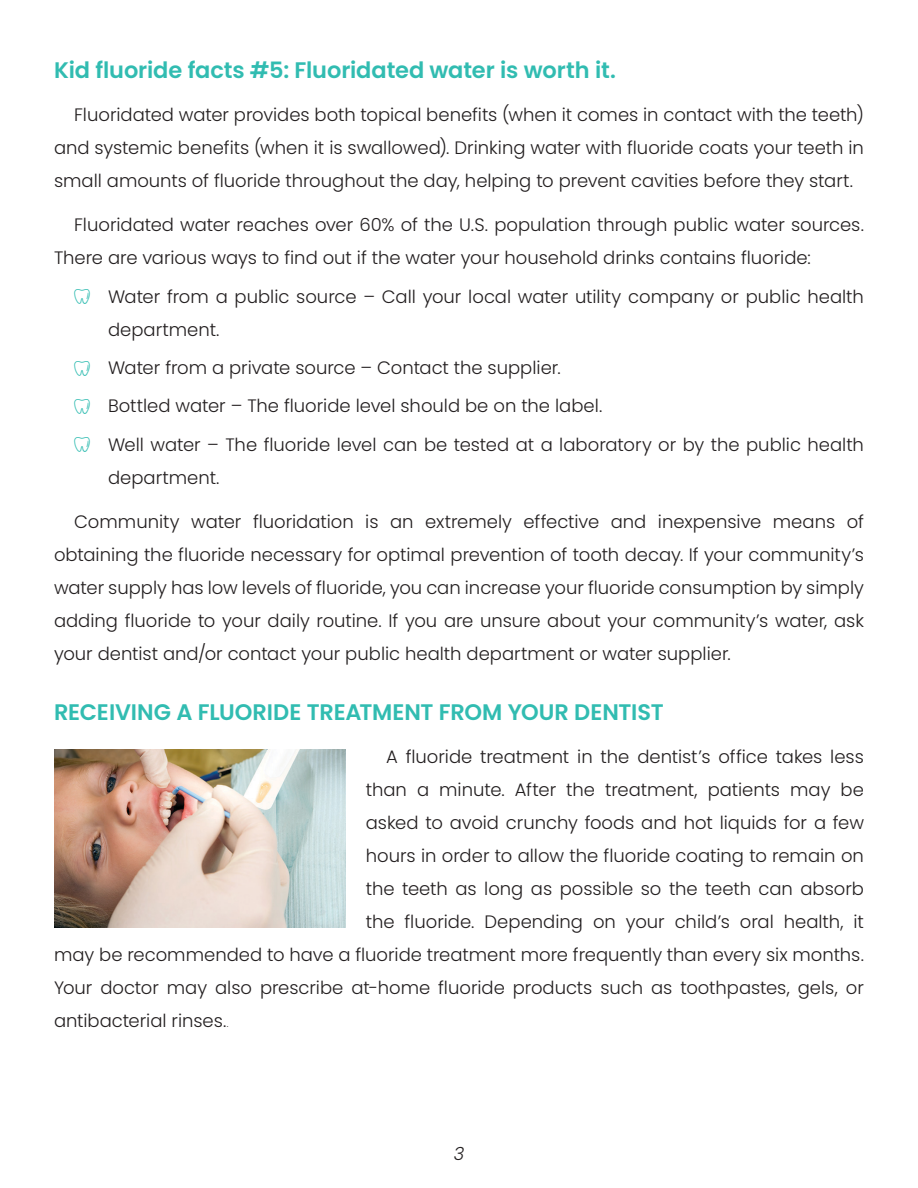
<style>
.page{position:relative;width:918px;height:1188px;background:#fff}
.page>*{position:absolute;margin:0;border:0;box-sizing:border-box;transform-origin:0 0}
.Subhead{font:600 22.5px "Poppins";letter-spacing:-.005em;color:#31bcb1}
.Body{font:300 18px/33px "Poppins";color:#231f20}
.t1{font:italic 300 18px "Poppins";color:#231f20}
.s1{font-family:"Jenna Sue";font-weight:400}
</style>
<div class="page">
<img style="left:54px;top:750px;width:292px;height:177px">
<p class="Subhead" style="left:54px;top:57px;width:564px">Kid fluoride facts #5: Fluoridated water is worth it.</p>
<p class="Body" style="left:54px;top:99px;width:811px;text-align:justify;text-indent:20px">Fluoridated water provides both topical benefits (when it comes in contact with the teeth) and systemic benefits (when it is swallowed). Drinking water with fluoride coats your teeth in small amounts of fluoride throughout the day, helping to prevent cavities before they start.</p>
<p class="Body" style="left:54px;top:209px;width:812px;text-indent:20px">Fluoridated water reaches over 60% of the U.S. population through public water sources.<br>There are various ways to find out if the water your household drinks contains fluoride:</p>
<p class="Body" style="left:108px;top:280px;width:757px">Water from a public source – Call your local water utility company or public health department.</p>
<p class="Body" style="left:108px;top:351px;width:454px">Water from a private source – Contact the supplier.</p>
<p class="Body" style="left:108px;top:390px;width:496px">Bottled water – The fluoride level should be on the label.</p>
<p class="Body" style="left:108px;top:428px;width:757px">Well water – The fluoride level can be tested at a laboratory or by the public health department.</p>
<p class="Body" style="left:54px;top:505px;width:812px;text-align:justify;text-indent:20px">Community water fluoridation is an extremely effective and inexpensive means of obtaining the fluoride necessary for optimal prevention of tooth decay. If your community’s water supply has low levels of fluoride, you can increase your fluoride consumption by simply adding fluoride to your daily routine. If you are unsure about your community’s water, ask your dentist and/or contact your public health department or water supplier.</p>
<p class="Subhead" style="left:54px;top:699px;width:611px">RECEIVING A FLUORIDE TREATMENT FROM YOUR DENTIST</p>
<p class="Body" style="left:386px;top:741px;width:479px">A fluoride treatment in the dentist’s office takes less</p>
<p class="Body" style="left:366px;top:774px;width:500px">than a minute. After the treatment, patients may be</p>
<p class="Body" style="left:366px;top:807px;width:500px">asked to avoid crunchy foods and hot liquids for a few</p>
<p class="Body" style="left:366px;top:840px;width:500px">hours in order to allow the fluoride coating to remain on</p>
<p class="Body" style="left:366px;top:873px;width:500px">the teeth as long as possible so the teeth can absorb</p>
<p class="Body" style="left:366px;top:906px;width:500px">the fluoride. Depending on your child’s oral health, it</p>
<p class="Body" style="left:54px;top:939px;width:811px">may be recommended to have a fluoride treatment more frequently than every six months.</p>
<p class="Body" style="left:54px;top:972px;width:811px">Your doctor may also prescribe at-home fluoride products such as toothpastes, gels, or</p>
<p class="Body" style="left:54px;top:1005px;width:176px">antibacterial rinses.<span class="s1">.</span></p>
<p class="t1" style="left:454px;top:1144px;width:12px">3</p>
</div>
